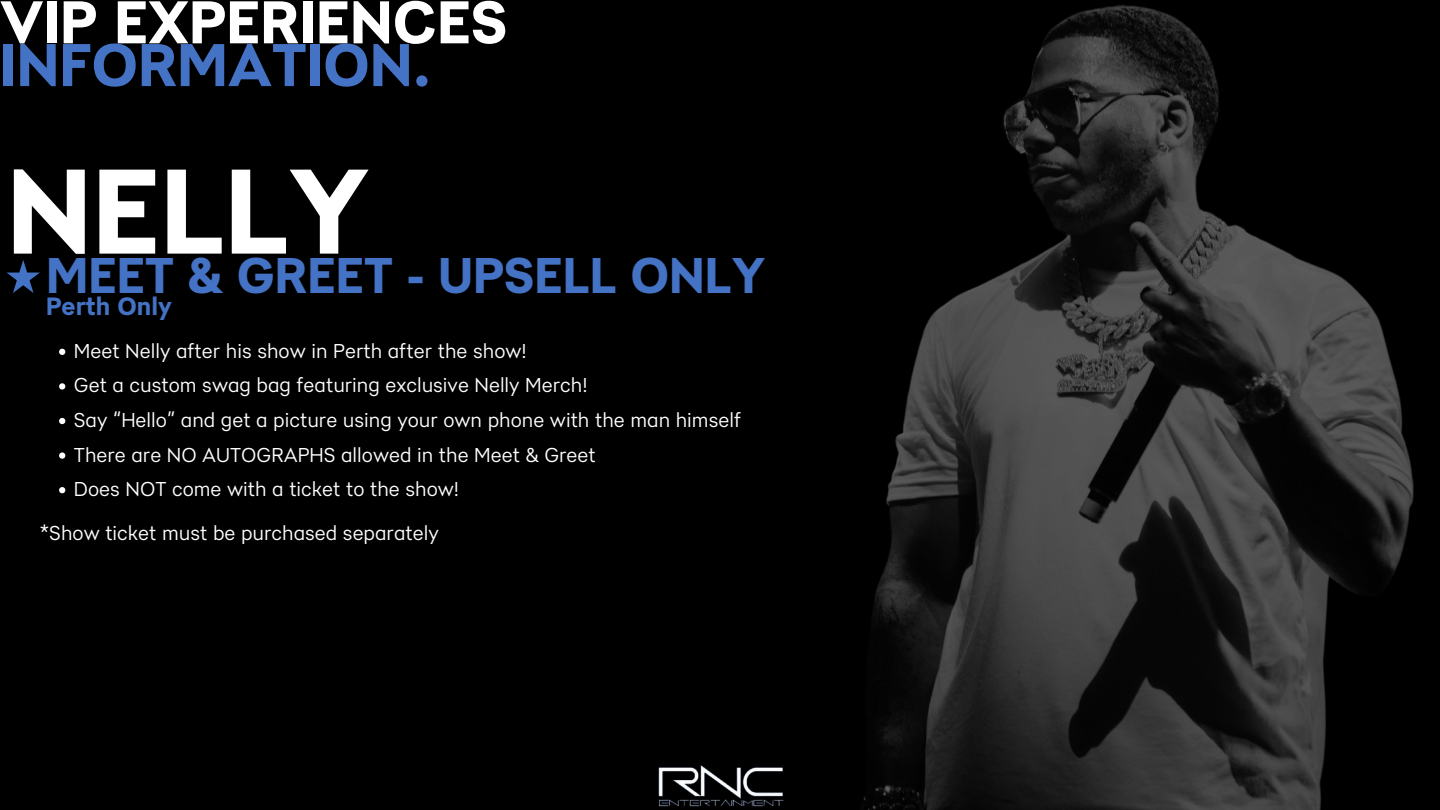
<style>
.page{position:relative;width:1440px;height:810px;background:#000}
.page>*{position:absolute;margin:0;border:0;box-sizing:border-box;transform-origin:0 0}
.t1{font:800 120px "Live Nation";color:#fff}
.t2{font:800 60px/42.8px "Live Nation";color:#fff}
.t3{font:800 50px "Live Nation";color:#4472c4}
.t4{font:800 25px "Live Nation";color:#4472c4}
.t5{font:20px "Live Nation";color:#fff}
.s1{color:#4472c4}
</style>
<div class="page">
<svg style="left:7px;top:260px;width:33px;height:33px"></svg>
<img style="left:863px;top:5px;width:551px;height:805px">
<svg style="left:59px;top:349px;width:6px;height:6px"></svg>
<svg style="left:59px;top:383px;width:6px;height:7px"></svg>
<svg style="left:59px;top:418px;width:6px;height:6px"></svg>
<svg style="left:59px;top:452px;width:6px;height:7px"></svg>
<svg style="left:59px;top:487px;width:6px;height:6px"></svg>
<img style="left:658px;top:765px;width:126px;height:42px">
<h1 class="t2" style="left:0;top:2px;width:509px">VIP EXPERIENCES<br><span class="s1">INFORMATION.</span></h1>
<p class="t1" style="left:7px;top:141px;width:364px">NELLY</p>
<h2 class="t3" style="left:46px;top:246px;width:721px">MEET &amp; GREET - UPSELL ONLY</h2>
<p class="t4" style="left:46px;top:291px;width:127px">Perth Only</p>
<h3 class="t5" style="left:74px;top:339px;width:454px">Meet Nelly after his show in Perth after the show!</h3>
<h4 class="t5" style="left:74px;top:374px;width:515px">Get a custom swag bag featuring exclusive Nelly Merch!</h4>
<p class="t5" style="left:74px;top:408px;width:669px">Say “Hello” and get a picture using your own phone with the man himself</p>
<p class="t5" style="left:74px;top:443px;width:523px">There are NO AUTOGRAPHS allowed in the Meet &amp; Greet</p>
<p class="t5" style="left:74px;top:477px;width:387px">Does NOT come with a ticket to the show!</p>
<p class="t5" style="left:40px;top:521px;width:400px">*Show ticket must be purchased separately</p>
</div>
